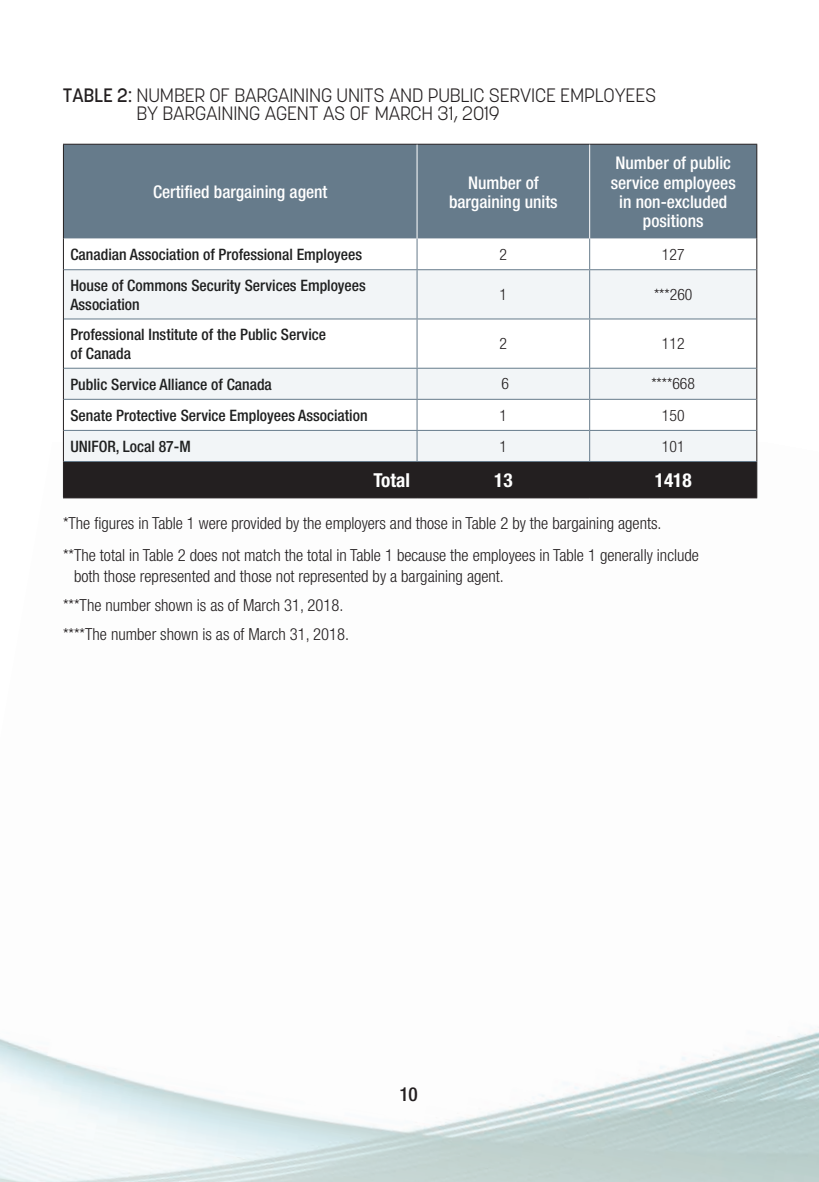
<style>
.page{position:relative;width:819px;height:1182px;background:#fff}
.page>*{position:absolute;margin:0;border:0;box-sizing:border-box;transform-origin:0 0}
.t1{font:300 19.25px/18.4px "Korolev";letter-spacing:-.01em;color:#231f20}
.t2{font:700 condensed 19.25px "Helvetica Neue";color:#fff}
.t3{font:500 condensed 19.25px "Helvetica Neue";color:#231f20}
.t4{font:500 condensed 17.5px/19.2px "Helvetica Neue";color:#fff;text-align:center}
.t5{font:300 condensed 16.62px/28.9px "Helvetica Neue LT Std";color:#231f20}
.t6{font:500 condensed 15.75px/19.2px "Helvetica Neue";color:#1f2020}
.t7{font:300 condensed 15.75px "Helvetica Neue LT Std";color:#231f20}
.s1{font-weight:500}
</style>
<div class="page">
<img style="left:0;top:442px;width:819px;height:739px">
<div style="left:64px;top:145px;width:692px;height:93px;background:#667b8b"></div>
<svg style="left:64px;top:238px;width:692px;height:31px"></svg>
<svg style="left:64px;top:270px;width:692px;height:191px;fill:#f2f5f7"></svg>
<div style="left:64px;top:462px;width:692px;height:35px;background:#231f20"></div>
<hr style="left:63px;top:238px;width:1px;height:32px;background:#231f20">
<hr style="left:756px;top:238px;width:1px;height:32px;background:#231f20">
<hr style="left:63px;top:270px;width:1px;height:49px;background:#231f20">
<hr style="left:756px;top:270px;width:1px;height:49px;background:#231f20">
<hr style="left:63px;top:319px;width:1px;height:49px;background:#231f20">
<hr style="left:756px;top:319px;width:1px;height:49px;background:#231f20">
<hr style="left:63px;top:368px;width:1px;height:31px;background:#231f20">
<hr style="left:756px;top:368px;width:1px;height:31px;background:#231f20">
<hr style="left:63px;top:399px;width:1px;height:31px;background:#231f20">
<hr style="left:756px;top:399px;width:1px;height:31px;background:#231f20">
<hr style="left:63px;top:430px;width:1px;height:31px;background:#231f20">
<hr style="left:756px;top:430px;width:1px;height:31px;background:#231f20">
<hr style="left:63px;top:461px;width:1px;height:36px;background:#231f20">
<hr style="left:756px;top:461px;width:1px;height:36px;background:#231f20">
<hr style="left:63px;top:497px;width:354px;height:1px;background:#231f20">
<hr style="left:417px;top:497px;width:173px;height:1px;background:#231f20">
<hr style="left:590px;top:497px;width:167px;height:1px;background:#231f20">
<hr style="left:63px;top:144px;width:354px;height:1px;background:#231f20">
<hr style="left:63px;top:145px;width:1px;height:93px;background:#231f20">
<hr style="left:417px;top:144px;width:173px;height:1px;background:#231f20">
<hr style="left:590px;top:144px;width:167px;height:1px;background:#231f20">
<hr style="left:756px;top:145px;width:1px;height:93px;background:#231f20">
<hr style="left:417px;top:145px;width:1px;height:93px;background:#fff">
<hr style="left:589px;top:145px;width:1px;height:93px;background:#fff">
<hr style="left:64px;top:461px;width:353px;height:1px;background:#667b8b">
<hr style="left:417px;top:461px;width:173px;height:1px;background:#667b8b">
<hr style="left:590px;top:461px;width:166px;height:1px;background:#667b8b">
<hr style="left:417px;top:238px;width:1px;height:31px;background:#667b8b">
<hr style="left:589px;top:238px;width:1px;height:31px;background:#667b8b">
<hr style="left:64px;top:269px;width:353px;height:1px;background:#667b8b">
<hr style="left:417px;top:269px;width:173px;height:1px;background:#667b8b">
<hr style="left:417px;top:270px;width:1px;height:48px;background:#667b8b">
<hr style="left:590px;top:269px;width:166px;height:1px;background:#667b8b">
<hr style="left:589px;top:270px;width:1px;height:48px;background:#667b8b">
<hr style="left:64px;top:318px;width:353px;height:1px;background:#667b8b">
<hr style="left:417px;top:318px;width:173px;height:1px;background:#667b8b">
<hr style="left:417px;top:319px;width:1px;height:49px;background:#667b8b">
<hr style="left:590px;top:318px;width:166px;height:1px;background:#667b8b">
<hr style="left:589px;top:319px;width:1px;height:49px;background:#667b8b">
<hr style="left:64px;top:368px;width:353px;height:1px;background:#667b8b">
<hr style="left:417px;top:368px;width:173px;height:1px;background:#667b8b">
<hr style="left:417px;top:368px;width:1px;height:31px;background:#667b8b">
<hr style="left:590px;top:368px;width:166px;height:1px;background:#667b8b">
<hr style="left:589px;top:368px;width:1px;height:31px;background:#667b8b">
<hr style="left:64px;top:399px;width:353px;height:1px;background:#667b8b">
<hr style="left:417px;top:399px;width:173px;height:1px;background:#667b8b">
<hr style="left:417px;top:400px;width:1px;height:30px;background:#667b8b">
<hr style="left:590px;top:399px;width:166px;height:1px;background:#667b8b">
<hr style="left:589px;top:400px;width:1px;height:30px;background:#667b8b">
<hr style="left:64px;top:430px;width:353px;height:1px;background:#667b8b">
<hr style="left:417px;top:430px;width:173px;height:1px;background:#667b8b">
<hr style="left:417px;top:431px;width:1px;height:30px;background:#667b8b">
<hr style="left:590px;top:430px;width:166px;height:1px;background:#667b8b">
<hr style="left:589px;top:431px;width:1px;height:30px;background:#667b8b">
<p class="t1" style="left:137px;top:86px;width:521px;text-indent:-74px"><span class="s1">TABLE 2:</span> NUMBER OF BARGAINING UNITS AND PUBLIC SERVICE EMPLOYEES<br>BY BARGAINING AGENT AS OF MARCH 31, 2019</p>
<p class="t4" style="left:153px;top:182px;width:176px">Certified bargaining agent</p>
<p class="t4" style="left:449px;top:172px;width:110px">Number of bargaining units</p>
<p class="t4" style="left:611px;top:153px;width:127px">Number of public service employees in non-excluded positions</p>
<p class="t6" style="left:70px;top:245px;width:293px">Canadian Association of Professional Employees</p>
<p class="t7" style="left:500px;top:245px;width:9px">2</p>
<p class="t7" style="left:662px;top:245px;width:24px">127</p>
<p class="t6" style="left:70px;top:275px;width:297px">House of Commons Security Services Employees<br>Association</p>
<p class="t7" style="left:500px;top:285px;width:9px">1</p>
<p class="t7" style="left:654px;top:285px;width:40px">***260</p>
<p class="t6" style="left:70px;top:325px;width:257px">Professional Institute of the Public Service of Canada</p>
<p class="t7" style="left:500px;top:334px;width:9px">2</p>
<p class="t7" style="left:662px;top:334px;width:24px">112</p>
<p class="t6" style="left:70px;top:374px;width:203px">Public Service Alliance of Canada</p>
<p class="t7" style="left:501px;top:375px;width:9px">6</p>
<p class="t7" style="left:651px;top:375px;width:45px">****668</p>
<p class="t6" style="left:70px;top:405px;width:299px">Senate Protective Service Employees Association</p>
<p class="t7" style="left:500px;top:406px;width:9px">1</p>
<p class="t7" style="left:662px;top:406px;width:24px">150</p>
<p class="t6" style="left:70px;top:436px;width:122px">UNIFOR, Local 87-M</p>
<p class="t7" style="left:500px;top:437px;width:9px">1</p>
<p class="t7" style="left:662px;top:437px;width:24px">101</p>
<p class="t2" style="left:373px;top:468px;width:38px">Total</p>
<p class="t2" style="left:494px;top:468px;width:20px">13</p>
<p class="t2" style="left:655px;top:468px;width:38px">1418</p>
<p class="t5" style="left:63px;top:506px;width:638px;line-height:32.4px">*The figures in Table 1 were provided by the employers and those in Table 2 by the bargaining agents.<br>**The total in Table 2 does not match the total in Table 1 because the employees in Table 1 generally include</p>
<p class="t5" style="left:63px;top:562px;width:442px;text-indent:11px">both those represented and those not represented by a bargaining agent. ***The number shown is as of March 31, 2018.<br>****The number shown is as of March 31, 2018.</p>
<p class="t3" style="left:399px;top:1082px;width:20px">10</p>
</div>
